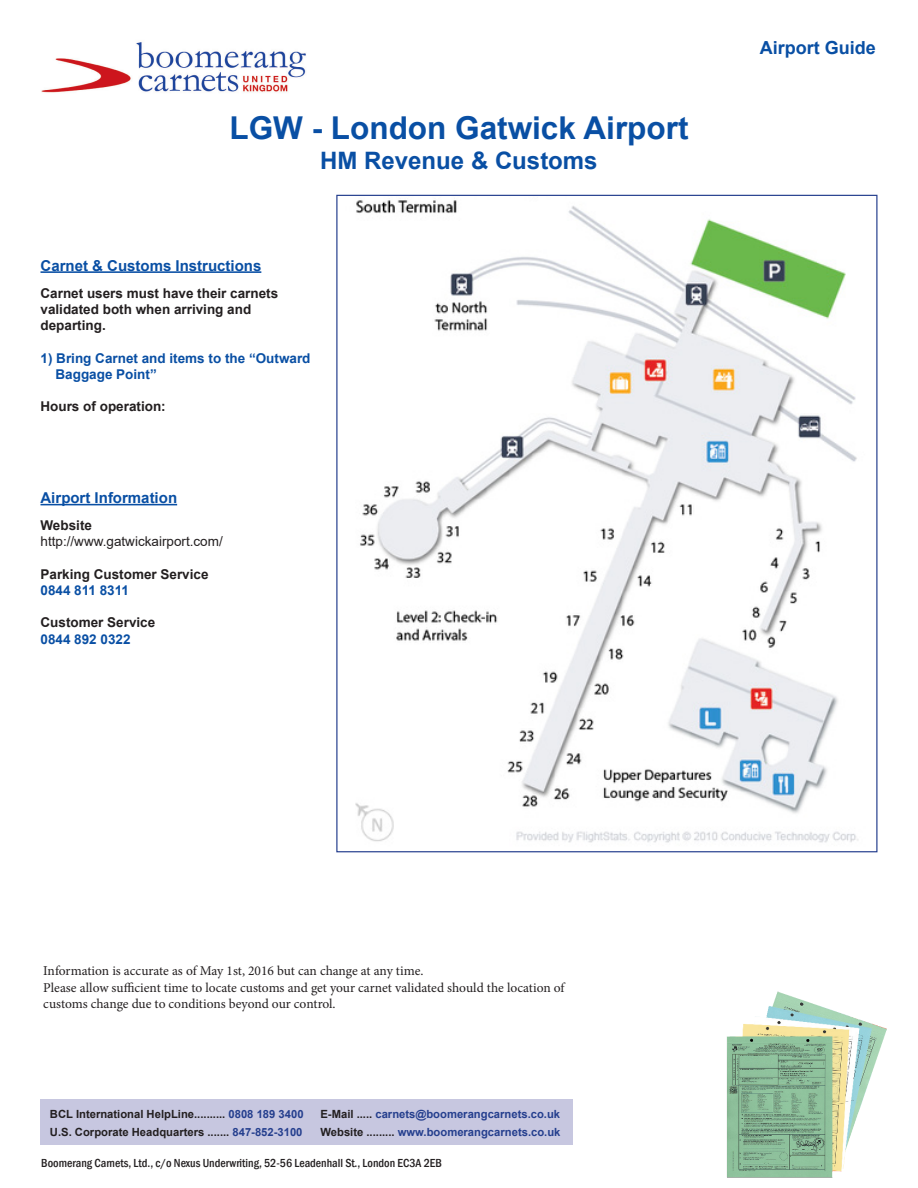
<style>
.page{position:relative;width:918px;height:1188px;background:#fff}
.page>*{position:absolute;margin:0;border:0;box-sizing:border-box;transform-origin:0 0}
.t1{font:700 31.5px "Arial";color:#094fa4}
.t2{font:700 24px "Arial";color:#094fa4}
.t3{font:700 18px "Arial";color:#094fa4}
.t4{font:700 15px "Arial";color:#094fa4}
.t5{font:13.5px/16.2px "Minion Pro";letter-spacing:-.005em;color:#231f20}
.t6{font:700 13.5px "Arial";color:#231f20}
.t7{font:700 13.5px "Arial";color:#094fa4}
.t8{font:13.5px "Arial";color:#231f20}
.t9{font:500 condensed 12px "Franklin Gothic";color:#231f20}
.t10{font:700 11.25px/18px "Arial";color:#231f20}
.t11{font:700 11.25px/18px "Arial";color:#253f8e}
.s1{color:#253f8e}
.s2{color:#231f20}
</style>
<div class="page">
<div style="left:40px;top:1099px;width:533px;height:46px;background:#c7c7e0"></div>
<img style="left:727px;top:991px;width:160px;height:187px">
<img style="left:41px;top:42px;width:265px;height:51px">
<img style="left:355px;top:200px;width:503px;height:643px">
<hr style="left:40px;top:504px;width:137px;height:1px;background:#094fa4">
<hr style="left:41px;top:271px;width:220px;height:2px;background:#094fa4">
<p class="t1" style="left:229px;top:106px;width:461px">LGW - London Gatwick Airport</p>
<p class="t2" style="left:320px;top:144px;width:279px">HM Revenue &amp; Customs</p>
<p class="t4" style="left:41px;top:255px;width:222px">Carnet &amp; Customs Instructions</p>
<p class="t6" style="left:40px;top:284px;width:239px">Carnet users must have their carnets</p>
<p class="t6" style="left:40px;top:300px;width:212px">validated both when arriving and</p>
<p class="t6" style="left:40px;top:316px;width:67px">departing.</p>
<p class="t7" style="left:40px;top:348px;width:272px">1) Bring Carnet and items to the “Outward</p>
<p class="t7" style="left:56px;top:365px;width:103px">Baggage Point”</p>
<p class="t6" style="left:40px;top:397px;width:127px">Hours of operation:</p>
<p class="t4" style="left:40px;top:487px;width:138px">Airport Information</p>
<p class="t6" style="left:40px;top:516px;width:53px">Website</p>
<p class="t8" style="left:40px;top:532px;width:184px">http://www.gatwickairport.com/</p>
<p class="t6" style="left:40px;top:565px;width:170px">Parking Customer Service</p>
<p class="t7" style="left:40px;top:581px;width:90px">0844 811 8311</p>
<p class="t6" style="left:40px;top:613px;width:116px">Customer Service</p>
<p class="t7" style="left:40px;top:629px;width:92px">0844 892 0322</p>
<h3 class="t3" style="left:760px;top:35px;width:118px">Airport Guide</h3>
<p class="t5" style="left:43px;top:963px;width:382px">Information is accurate as of May 1st, 2016 but can change at any time.</p>
<p class="t5" style="left:43px;top:979px;width:523px">Please allow sufficient time to locate customs and get your carnet validated should the location of customs change due to conditions beyond our control.</p>
<p class="t10" style="left:50px;top:1105px;width:255px">BCL International HelpLine.......... <span class="s1">0808 189 3400<br></span>U.S. Corporate Headquarters ....... <span class="s1">847-852-3100</span></p>
<p class="t11" style="left:320px;top:1105px;width:242px"><span class="s2">E-Mail .....</span> carnets@boomerangcarnets.co.uk<br><span class="s2">Website .........</span> www.boomerangcarnets.co.uk</p>
<p class="t9" style="left:41px;top:1155px;width:402px">Boomerang Carnets, Ltd., c/o Nexus Underwriting, 52-56 Leadenhall St., London EC3A 2EB</p>
</div>
